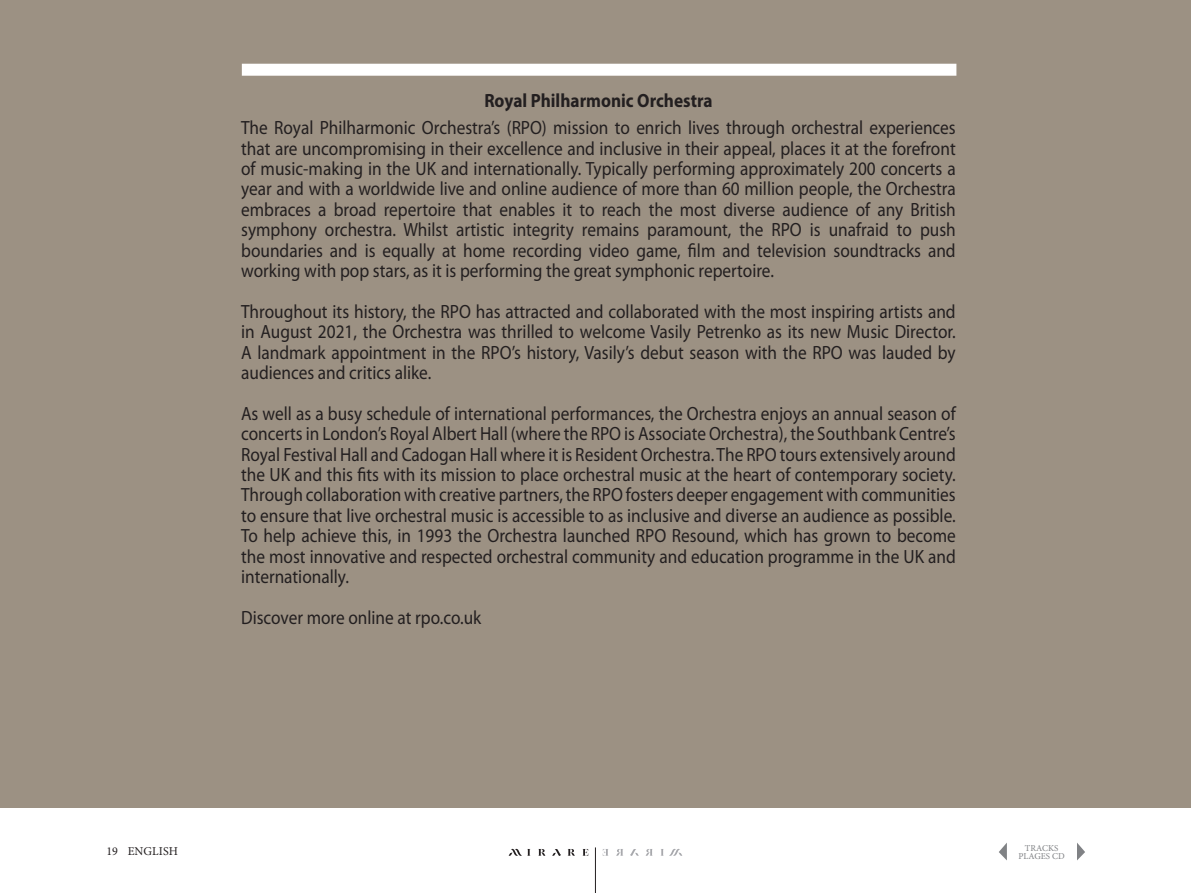
<style>
.page{position:relative;width:1191px;height:893px;background:#fff}
.page>*{position:absolute;margin:0;border:0;box-sizing:border-box;transform-origin:0 0}
.t1{font:19.2px/20.4px "Myriad Pro";color:#231f20;text-align:justify;scale:.9 1}
.t2{font:700 19.2px "Myriad Pro";color:#231f20;scale:.9 1}
.t3{font:12px "Minion Pro";letter-spacing:.01em;color:#231f20}
.t4{font:9px/7.5px "Minion Pro";color:#808285;text-align:center}
</style>
<div class="page">
<svg style="left:999px;top:843px;width:8px;height:17px"></svg>
<svg style="left:1077px;top:843px;width:8px;height:17px"></svg>
<hr style="left:595px;top:847px;width:1px;height:46px;background:#231f20">
<svg style="left:508px;top:849px;width:22px;height:7px"></svg>
<svg style="left:538px;top:849px;width:7px;height:7px"></svg>
<svg style="left:568px;top:849px;width:7px;height:7px"></svg>
<svg style="left:582px;top:849px;width:6px;height:7px"></svg>
<svg style="left:552px;top:849px;width:9px;height:7px"></svg>
<svg style="left:661px;top:849px;width:21px;height:7px"></svg>
<svg style="left:645px;top:849px;width:7px;height:7px"></svg>
<svg style="left:616px;top:849px;width:7px;height:7px"></svg>
<svg style="left:603px;top:849px;width:5px;height:7px"></svg>
<svg style="left:630px;top:849px;width:9px;height:7px"></svg>
<div style="left:0;top:0;width:1191px;height:808px;background:#9c9183"></div>
<div style="left:242px;top:64px;width:714px;height:12px;background:#fff"></div>
<p class="t2" style="left:484px;top:90px;width:255px">Royal Philharmonic Orchestra</p>
<p class="t1" style="left:241px;top:118px;width:795px">The Royal Philharmonic Orchestra’s (RPO) mission to enrich lives through orchestral experiences that are uncompromising in their excellence and inclusive in their appeal, places it at the forefront of music-making in the UK and internationally. Typically performing approximately 200 concerts a year and with a worldwide live and online audience of more than 60 million people, the Orchestra embraces a broad repertoire that enables it to reach the most diverse audience of any British symphony orchestra. Whilst artistic integrity remains paramount, the RPO is unafraid to push boundaries and is equally at home recording video game, film and television soundtracks and working with pop stars, as it is performing the great symphonic repertoire.</p>
<p class="t1" style="left:241px;top:302px;width:795px">Throughout its history, the RPO has attracted and collaborated with the most inspiring artists and in August 2021, the Orchestra was thrilled to welcome Vasily Petrenko as its new Music Director.<br>A landmark appointment in the RPO’s history, Vasily’s debut season with the RPO was lauded by audiences and critics alike.</p>
<p class="t1" style="left:241px;top:403px;width:795px">As well as a busy schedule of international performances, the Orchestra enjoys an annual season of concerts in London’s Royal Albert Hall (where the RPO is Associate Orchestra), the Southbank Centre’s Royal Festival Hall and Cadogan Hall where it is Resident Orchestra. The RPO tours extensively around the UK and this fits with its mission to place orchestral music at the heart of contemporary society.<br>Through collaboration with creative partners, the RPO fosters deeper engagement with communities to ensure that live orchestral music is accessible to as inclusive and diverse an audience as possible.<br>To help achieve this, in 1993 the Orchestra launched RPO Resound, which has grown to become the most innovative and respected orchestral community and education programme in the UK and internationally.</p>
<p class="t1" style="left:241px;top:607px;width:268px">Discover more online at rpo.co.uk</p>
<p class="t3" style="left:106px;top:843px;width:13px">19</p>
<p class="t4" style="left:1018px;top:844px;width:48px">TRACKS<br>PLAGES CD</p>
<p class="t3" style="left:128px;top:843px;width:52px">ENGLISH</p>
</div>
